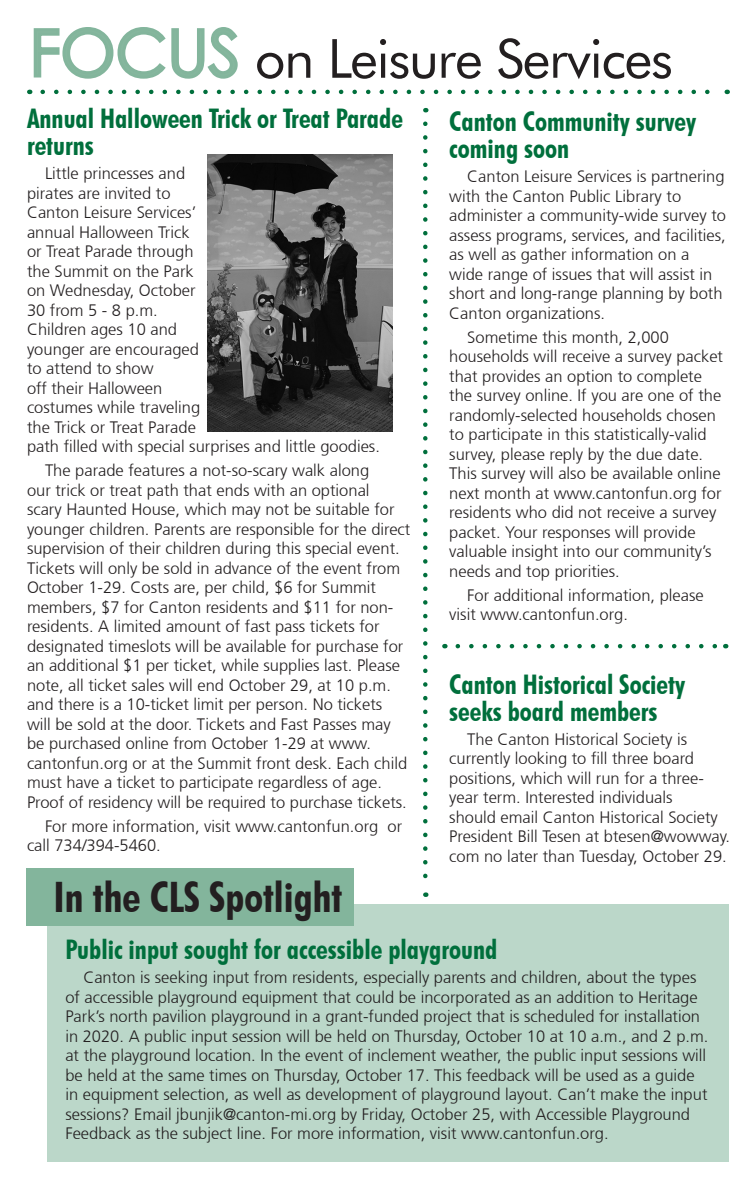
<style>
.page{position:relative;width:756px;height:1188px;background:#fff}
.page>*{position:absolute;margin:0;border:0;box-sizing:border-box;transform-origin:0 0}
.t1{font:54px "Futura BT";letter-spacing:-.025em;color:#231f20}
.Main_Headline{font:700 condensed 42px "Futura BT";color:#231f20}
.Main_Headline-2{font:700 condensed 27px/27px "Futura BT";color:#006f3c}
.Body_Text{font:300 16.5px/19.5px "Frutiger";color:#231f20}
</style>
<div class="page">
<svg style="left:43px;top:90px;width:667px;height:4px"></svg>
<svg style="left:33px;top:27px;width:205px;height:52px"></svg>
<svg style="left:423px;top:124px;width:5px;height:773px"></svg>
<svg style="left:458px;top:644px;width:259px;height:4px"></svg>
<div style="left:48px;top:904px;width:681px;height:258px;background:#bbd7c9"></div>
<div style="left:27px;top:868px;width:327px;height:58px;background:#83b59c"></div>
<img style="left:208px;top:154px;width:185px;height:278px">
<p class="t1" style="left:255px;top:26px;width:420px">on Leisure Services</p>
<p class="Main_Headline-2" style="left:27px;top:105px;width:378px">Annual Halloween Trick or Treat Parade returns</p>
<p class="Body_Text" style="left:27px;top:164px;width:354px;text-indent:18px">Little princesses and<br>pirates are invited to<br>Canton Leisure Services’<br>annual Halloween Trick<br>or Treat Parade through<br>the Summit on the Park<br>on Wednesday, October<br>30 from 5 - 8 p.m.<br>Children ages 10 and<br>younger are encouraged<br>to attend to show<br>off their Halloween<br>costumes while traveling<br>the Trick or Treat Parade<br>path filled with special surprises and little goodies.</p>
<p class="Body_Text" style="left:27px;top:461px;width:385px;text-indent:18px">The parade features a not-so-scary walk along<br>our trick or treat path that ends with an optional<br>scary Haunted House, which may not be suitable for younger children. Parents are responsible for the direct supervision of their children during this special event.<br>Tickets will only be sold in advance of the event from October 1-29. Costs are, per child, $6 for Summit members, $7 for Canton residents and $11 for non&shy;residents. A limited amount of fast pass tickets for designated timeslots will be available for purchase for an additional $1 per ticket, while supplies last. Please note, all ticket sales will end October 29, at 10 p.m. and there is a 10-ticket limit per person. No tickets<br>will be sold at the door. Tickets and Fast Passes may be purchased online from October 1-29 at www. cantonfun.org or at the Summit front desk. Each child must have a ticket to participate regardless of age.<br>Proof of residency will be required to purchase tickets.</p>
<p class="Body_Text" style="left:27px;top:816px;width:377px;text-indent:18px">For more information, visit www.cantonfun.org or call 734/394-5460.</p>
<p class="Main_Headline-2" style="left:449px;top:108px;width:248px">Canton Community survey coming soon</p>
<p class="Body_Text" style="left:449px;top:167px;width:278px;text-indent:18px">Canton Leisure Services is partnering with the Canton Public Library to administer a community-wide survey to assess programs, services, and facilities, as well as gather information on a wide range of issues that will assist in short and long-range planning by both Canton organizations.</p>
<p class="Body_Text" style="left:449px;top:327px;width:275px;text-indent:18px">Sometime this month, 2,000 households will receive a survey packet that provides an option to complete the survey online. If you are one of the randomly-selected households chosen to participate in this statistically-valid survey, please reply by the due date.<br>This survey will also be available online next month at www.cantonfun.org for residents who did not receive a survey packet. Your responses will provide valuable insight into our community’s needs and top priorities.</p>
<p class="Body_Text" style="left:449px;top:585px;width:256px;text-indent:18px">For additional information, please visit www.cantonfun.org.</p>
<p class="Main_Headline-2" style="left:449px;top:671px;width:237px">Canton Historical Society seeks board members</p>
<p class="Body_Text" style="left:449px;top:729px;width:282px;text-indent:18px">The Canton Historical Society is currently looking to fill three board positions, which will run for a three&shy;year term. Interested individuals<br>should email Canton Historical Society President Bill Tesen at btesen@wowway. com no later than Tuesday, October 29.</p>
<p class="Main_Headline" style="left:54px;top:872px;width:290px">In the CLS Spotlight</p>
<p class="Main_Headline-2" style="left:65px;top:936px;width:433px">Public input sought for accessible playground</p>
<p class="Body_Text" style="left:65px;top:968px;width:645px;text-indent:18px">Canton is seeking input from residents, especially parents and children, about the types of accessible playground equipment that could be incorporated as an addition to Heritage Park’s north pavilion playground in a grant-funded project that is scheduled for installation in 2020. A public input session will be held on Thursday, October 10 at 10 a.m., and 2 p.m. at the playground location. In the event of inclement weather, the public input sessions will be held at the same times on Thursday, October 17. This feedback will be used as a guide in equipment selection, as well as development of playground layout. Can’t make the input sessions? Email jbunjik@canton-mi.org by Friday, October 25, with Accessible Playground Feedback as the subject line. For more information, visit www.cantonfun.org.</p>
</div>
